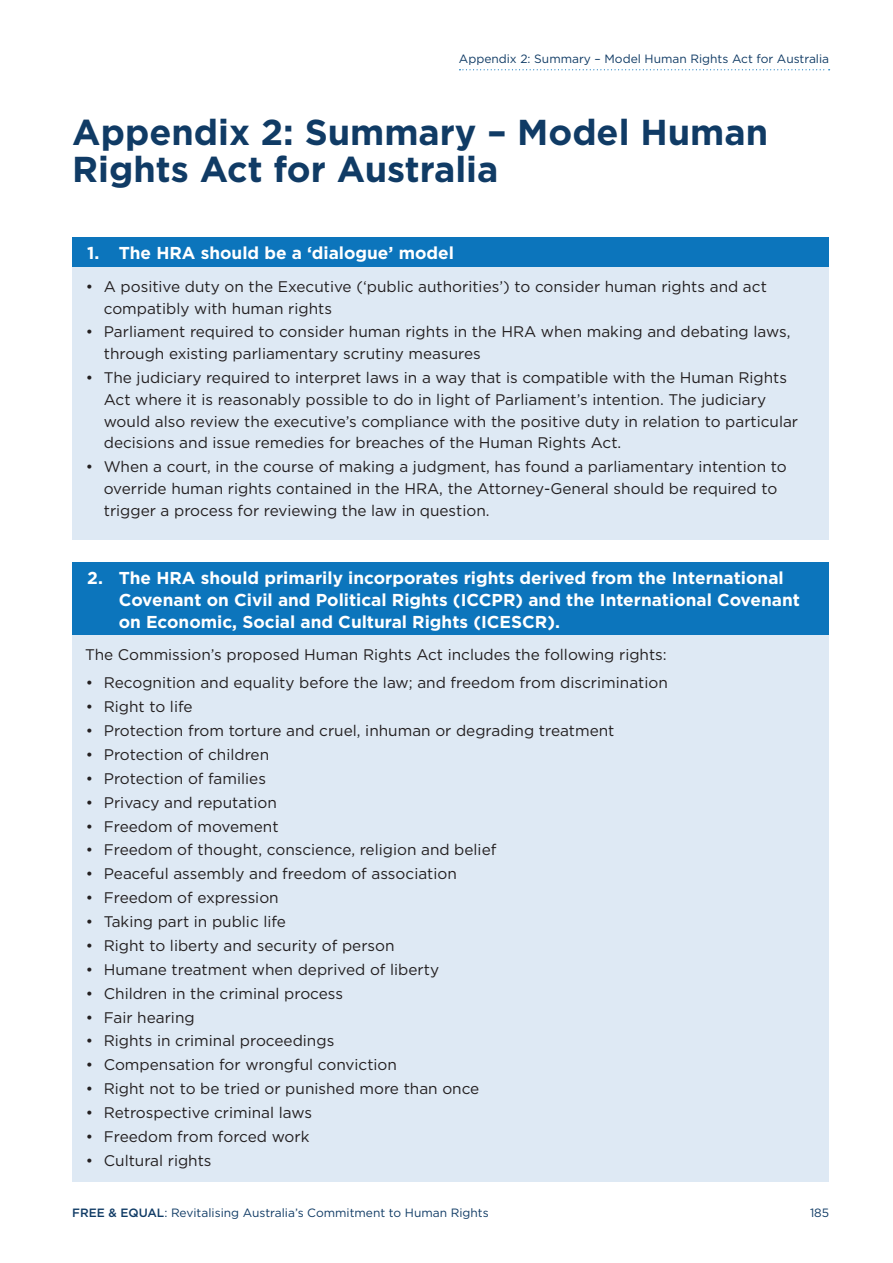
<style>
.page{position:relative;width:893px;height:1263px;background:#fff}
.page>*{position:absolute;margin:0;border:0;box-sizing:border-box;transform-origin:0 0}
.AHRC_Heading_1{font:700 36px/37.5px "Gotham";color:#103b65}
.Box_H1_recommendations_blue_reverse_hang{font:700 17.25px/21.8px "Gotham";color:#fff}
.Box_text_blue_before_bullet{font:15.3px/21.8px "Gotham";color:#231f20}
.t1{font:12px "Gotham";color:#103b65}
.s1{font-weight:500}
</style>
<div class="page">
<hr style="left:0;top:0;width:1px;height:1263px;background:#c33626">
<div style="left:72px;top:237px;width:757px;height:34px;background:#0c75bc"></div>
<div style="left:72px;top:267px;width:757px;height:62px;background:#dee9f4"></div>
<div style="left:72px;top:312px;width:757px;height:63px;background:#dee9f4"></div>
<div style="left:72px;top:358px;width:757px;height:106px;background:#dee9f4"></div>
<div style="left:72px;top:447px;width:757px;height:93px;background:#dee9f4"></div>
<div style="left:72px;top:562px;width:757px;height:78px;background:#0c75bc"></div>
<div style="left:72px;top:635px;width:757px;height:41px;background:#dee9f4"></div>
<div style="left:72px;top:663px;width:757px;height:41px;background:#dee9f4"></div>
<div style="left:72px;top:687px;width:757px;height:41px;background:#dee9f4"></div>
<div style="left:72px;top:711px;width:757px;height:41px;background:#dee9f4"></div>
<div style="left:72px;top:735px;width:757px;height:41px;background:#dee9f4"></div>
<div style="left:72px;top:759px;width:757px;height:41px;background:#dee9f4"></div>
<div style="left:72px;top:783px;width:757px;height:40px;background:#dee9f4"></div>
<div style="left:72px;top:806px;width:757px;height:41px;background:#dee9f4"></div>
<div style="left:72px;top:830px;width:757px;height:41px;background:#dee9f4"></div>
<div style="left:72px;top:854px;width:757px;height:41px;background:#dee9f4"></div>
<div style="left:72px;top:878px;width:757px;height:41px;background:#dee9f4"></div>
<div style="left:72px;top:902px;width:757px;height:41px;background:#dee9f4"></div>
<div style="left:72px;top:926px;width:757px;height:41px;background:#dee9f4"></div>
<div style="left:72px;top:950px;width:757px;height:41px;background:#dee9f4"></div>
<div style="left:72px;top:974px;width:757px;height:40px;background:#dee9f4"></div>
<div style="left:72px;top:997px;width:757px;height:41px;background:#dee9f4"></div>
<div style="left:72px;top:1021px;width:757px;height:41px;background:#dee9f4"></div>
<div style="left:72px;top:1045px;width:757px;height:41px;background:#dee9f4"></div>
<div style="left:72px;top:1069px;width:757px;height:41px;background:#dee9f4"></div>
<div style="left:72px;top:1093px;width:757px;height:41px;background:#dee9f4"></div>
<div style="left:72px;top:1117px;width:757px;height:41px;background:#dee9f4"></div>
<div style="left:72px;top:1141px;width:757px;height:41px;background:#dee9f4"></div>
<svg style="left:459px;top:69px;width:371px;height:1px"></svg>
<p class="t1" style="left:459px;top:51px;width:372px">Appendix 2: Summary – Model Human Rights Act for Australia</p>
<p class="AHRC_Heading_1" style="left:72px;top:113px;width:697px">Appendix 2: Summary – Model Human<br>Rights Act for Australia</p>
<p class="Box_H1_recommendations_blue_reverse_hang" style="left:87px;top:242px;width:368px">1. The HRA should be a ‘dialogue’ model</p>
<p class="Box_text_blue_before_bullet" style="left:104px;top:275px;width:665px;text-indent:-18px">• A positive duty on the Executive (‘public authorities’) to consider human rights and act compatibly with human rights</p>
<p class="Box_text_blue_before_bullet" style="left:104px;top:321px;width:688px;text-indent:-18px">• Parliament required to consider human rights in the HRA when making and debating laws, through existing parliamentary scrutiny measures</p>
<p class="Box_text_blue_before_bullet" style="left:104px;top:366px;width:696px;text-indent:-18px">• The judiciary required to interpret laws in a way that is compatible with the Human Rights Act where it is reasonably possible to do in light of Parliament’s intention. The judiciary would also review the executive’s compliance with the positive duty in relation to particular decisions and issue remedies for breaches of the Human Rights Act.</p>
<p class="Box_text_blue_before_bullet" style="left:104px;top:456px;width:684px;text-indent:-18px">• When a court, in the course of making a judgment, has found a parliamentary intention to override human rights contained in the HRA, the Attorney‑General should be required to trigger a process for reviewing the law in question.</p>
<p class="Box_H1_recommendations_blue_reverse_hang" style="left:119px;top:567px;width:683px;text-indent:-32px">2. The HRA should primarily incorporates rights derived from the International<br>Covenant on Civil and Political Rights (ICCPR) and the International Covenant on Economic, Social and Cultural Rights (ICESCR).</p>
<p class="Box_text_blue_before_bullet" style="left:85px;top:643px;width:583px">The Commission’s proposed Human Rights Act includes the following rights:</p>
<p class="Box_text_blue_before_bullet" style="left:86px;top:672px;width:584px">• Recognition and equality before the law; and freedom from discrimination</p>
<p class="Box_text_blue_before_bullet" style="left:86px;top:695px;width:108px">• Right to life</p>
<p class="Box_text_blue_before_bullet" style="left:86px;top:719px;width:530px">• Protection from torture and cruel, inhuman or degrading treatment</p>
<p class="Box_text_blue_before_bullet" style="left:86px;top:743px;width:185px">• Protection of children</p>
<p class="Box_text_blue_before_bullet" style="left:86px;top:767px;width:182px">• Protection of families</p>
<p class="Box_text_blue_before_bullet" style="left:86px;top:791px;width:193px">• Privacy and reputation</p>
<p class="Box_text_blue_before_bullet" style="left:86px;top:815px;width:194px">• Freedom of movement</p>
<p class="Box_text_blue_before_bullet" style="left:86px;top:839px;width:412px">• Freedom of thought, conscience, religion and belief</p>
<p class="Box_text_blue_before_bullet" style="left:86px;top:863px;width:373px">• Peaceful assembly and freedom of association</p>
<p class="Box_text_blue_before_bullet" style="left:86px;top:886px;width:194px">• Freedom of expression</p>
<p class="Box_text_blue_before_bullet" style="left:86px;top:910px;width:202px">• Taking part in public life</p>
<p class="Box_text_blue_before_bullet" style="left:86px;top:934px;width:310px">• Right to liberty and security of person</p>
<p class="Box_text_blue_before_bullet" style="left:86px;top:958px;width:355px">• Humane treatment when deprived of liberty</p>
<p class="Box_text_blue_before_bullet" style="left:86px;top:982px;width:259px">• Children in the criminal process</p>
<p class="Box_text_blue_before_bullet" style="left:86px;top:1006px;width:110px">• Fair hearing</p>
<p class="Box_text_blue_before_bullet" style="left:86px;top:1030px;width:250px">• Rights in criminal proceedings</p>
<p class="Box_text_blue_before_bullet" style="left:86px;top:1054px;width:313px">• Compensation for wrongful conviction</p>
<p class="Box_text_blue_before_bullet" style="left:86px;top:1077px;width:395px">• Right not to be tried or punished more than once</p>
<p class="Box_text_blue_before_bullet" style="left:86px;top:1101px;width:228px">• Retrospective criminal laws</p>
<p class="Box_text_blue_before_bullet" style="left:86px;top:1125px;width:225px">• Freedom from forced work</p>
<p class="Box_text_blue_before_bullet" style="left:86px;top:1149px;width:127px">• Cultural rights</p>
<p class="t1" style="left:72px;top:1205px;width:418px"><span class="s1">FREE &amp; EQUAL</span>: Revitalising Australia’s Commitment to Human Rights</p>
<p class="t1" style="left:810px;top:1205px;width:21px">185</p>
</div>
